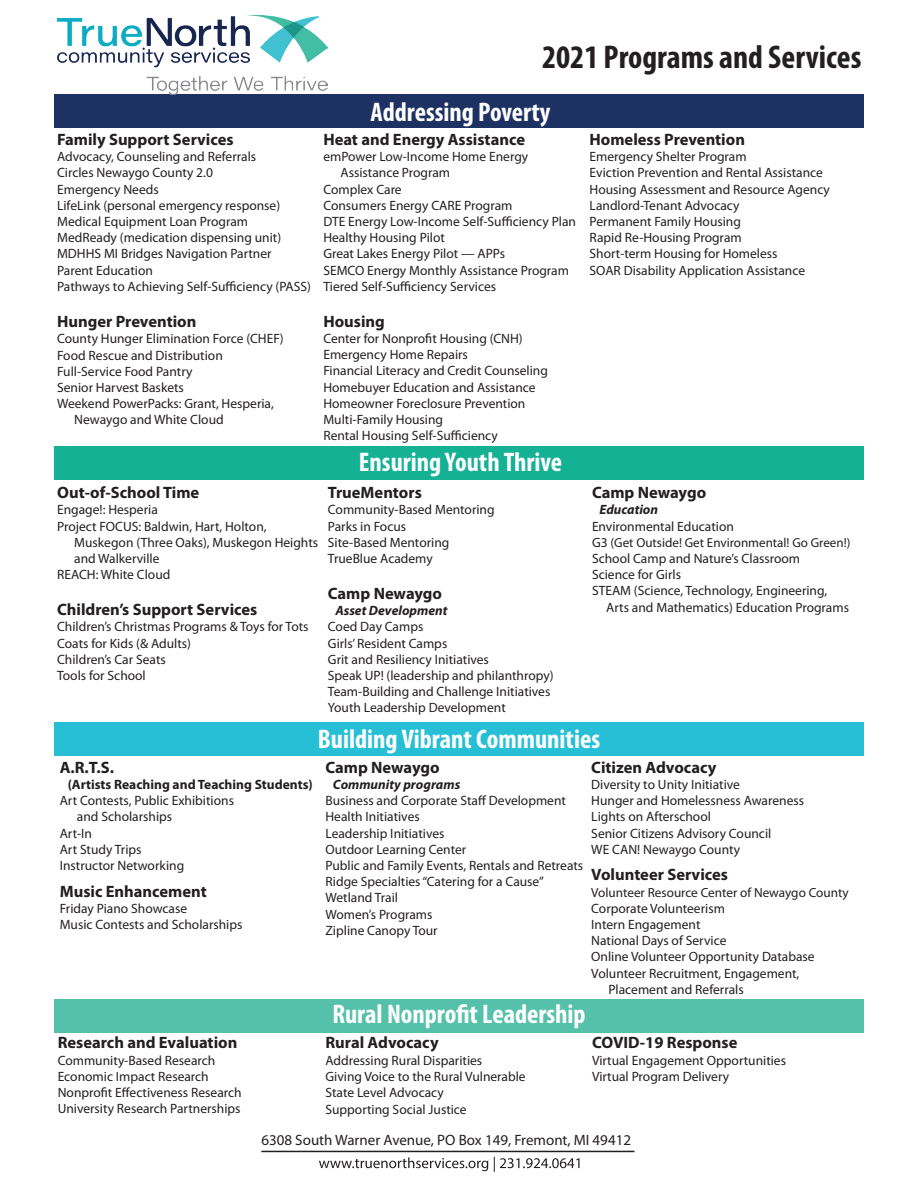
<style>
.page{position:relative;width:918px;height:1188px;background:#fff}
.page>*{position:absolute;margin:0;border:0;box-sizing:border-box;transform-origin:0 0}
.t1{font:700 condensed 33px "Myriad Pro";color:#231f20}
.t2{font:700 condensed 27px "Myriad Pro";color:#fff}
.t3{font:700 16.5px "Myriad Pro";color:#231f20}
.t4{font:15px "Myriad Pro";color:#231f20}
.t5{font:13.5px/16.2px "Myriad Pro";color:#231f20}
.t6{font:italic 700 13.5px "Myriad Pro";color:#231f20}
.t7{font:700 13.5px "Myriad Pro";color:#231f20}
.t8{font:13.2px "Myriad Pro";color:#231f20}
.t9{font:13.05px "Myriad Pro";color:#231f20}
.s1{font-size:13.5px}
.s2{font-size:13.2px}
</style>
<div class="page">
<div style="left:54px;top:722px;width:810px;height:34px;background:#27bfd6"></div>
<svg style="left:319px;top:1157px;width:261px;height:15px"></svg>
<hr style="left:261px;top:1151px;width:373px;height:1px;background:#231f20">
<div style="left:54px;top:446px;width:810px;height:34px;background:#14b194"></div>
<div style="left:54px;top:999px;width:810px;height:34px;background:#56c1ab"></div>
<div style="left:54px;top:94px;width:810px;height:34px;background:#1d3263"></div>
<img style="left:57px;top:15px;width:270px;height:79px">
<h1 class="t1" style="left:542px;top:36px;width:321px">2021 Programs and Services</h1>
<p class="t3" style="left:57px;top:129px;width:178px">Family Support Services</p>
<p class="t5" style="left:57px;top:148px;width:255px">Advocacy, Counseling and Referrals<br>Circles Newaygo County 2.0<br>Emergency Needs<br>LifeLink (personal emergency response)<br>Medical Equipment Loan Program<br>MedReady (medication dispensing unit)<br>MDHHS MI Bridges Navigation Partner<br>Parent Education<br>Pathways to Achieving Self-Sufficiency (PASS)</p>
<p class="t3" style="left:57px;top:311px;width:141px">Hunger Prevention</p>
<p class="t5" style="left:57px;top:330px;width:228px">County Hunger Elimination Force (CHEF)</p>
<p class="t5" style="left:57px;top:347px;width:167px">Food Rescue and Distribution</p>
<p class="t5" style="left:57px;top:363px;width:137px">Full-Service Food Pantry</p>
<p class="t5" style="left:57px;top:379px;width:128px">Senior Harvest Baskets</p>
<p class="t5" style="left:57px;top:395px;width:218px">Weekend PowerPacks: Grant, Hesperia,</p>
<p class="t5" style="left:74px;top:411px;width:151px">Newaygo and White Cloud</p>
<h2 class="t2" style="left:371px;top:95px;width:181px">Addressing Poverty</h2>
<p class="t3" style="left:323px;top:129px;width:203px">Heat and Energy Assistance</p>
<p class="t5" style="left:323px;top:148px;width:206px">emPower Low-Income Home Energy</p>
<p class="t5" style="left:341px;top:165px;width:111px">Assistance Program</p>
<p class="t5" style="left:323px;top:181px;width:80px">Complex Care</p>
<p class="t5" style="left:323px;top:197px;width:191px">Consumers Energy CARE Program</p>
<p class="t5" style="left:323px;top:213px;width:254px">DTE Energy Low-Income Self-Sufficiency Plan</p>
<p class="t5" style="left:323px;top:229px;width:123px">Healthy Housing Pilot</p>
<p class="t5" style="left:323px;top:246px;width:183px">Great Lakes Energy Pilot — APPs</p>
<p class="t5" style="left:323px;top:262px;width:247px">SEMCO Energy Monthly Assistance Program</p>
<p class="t5" style="left:323px;top:278px;width:174px">Tiered Self-Sufficiency Services</p>
<p class="t3" style="left:323px;top:310px;width:63px">Housing</p>
<p class="t5" style="left:323px;top:330px;width:226px">Center for Nonprofit Housing (CNH)<br>Emergency Home Repairs<br>Financial Literacy and Credit Counseling<br>Homebuyer Education and Assistance<br>Homeowner Foreclosure Prevention<br>Multi-Family Housing<br>Rental Housing Self-Sufficiency</p>
<h2 class="t2" style="left:359px;top:445px;width:205px">Ensuring Youth Thrive</h2>
<p class="t3" style="left:57px;top:482px;width:144px">Out-of-School Time</p>
<p class="t5" style="left:57px;top:502px;width:102px">Engage!: Hesperia</p>
<p class="t5" style="left:57px;top:518px;width:211px">Project FOCUS: Baldwin, Hart, Holton,</p>
<p class="t5" style="left:74px;top:534px;width:245px">Muskegon (Three Oaks), Muskegon Heights</p>
<p class="t5" style="left:74px;top:550px;width:87px">and Walkerville</p>
<p class="t5" style="left:57px;top:566px;width:115px">REACH: White Cloud</p>
<p class="t3" style="left:57px;top:599px;width:202px">Children’s Support Services</p>
<p class="t5" style="left:57px;top:619px;width:253px">Children’s Christmas Programs &amp; Toys for Tots<br>Coats for Kids (&amp; Adults)<br>Children’s Car Seats<br>Tools for School</p>
<p class="t3" style="left:328px;top:482px;width:95px">TrueMentors</p>
<p class="t5" style="left:328px;top:502px;width:168px">Community-Based Mentoring<br>Parks in Focus<br>Site-Based Mentoring<br>TrueBlue Academy</p>
<p class="t3" style="left:328px;top:583px;width:116px">Camp Newaygo</p>
<p class="t6" style="left:335px;top:602px;width:114px">Asset Development</p>
<p class="t5" style="left:328px;top:619px;width:227px">Coed Day Camps<br>Girls’ Resident Camps<br>Grit and Resiliency Initiatives<br>Speak UP! (leadership and philanthropy)<br>Team-Building and Challenge Initiatives<br>Youth Leadership Development</p>
<p class="t3" style="left:590px;top:129px;width:157px">Homeless Prevention</p>
<p class="t5" style="left:590px;top:148px;width:242px">Emergency Shelter Program<br>Eviction Prevention and Rental Assistance Housing Assessment and Resource Agency Landlord-Tenant Advocacy<br>Permanent Family Housing<br>Rapid Re-Housing Program<br>Short-term Housing for Homeless<br>SOAR Disability Application Assistance</p>
<p class="t3" style="left:592px;top:482px;width:116px">Camp Newaygo</p>
<p class="t6" style="left:599px;top:501px;width:60px">Education</p>
<p class="t5" style="left:592px;top:518px;width:143px">Environmental Education</p>
<p class="t9" style="left:592px;top:534px;width:260px"><span class="s1">G3</span> <span class="s2">(</span>Get Outside! Get Environmental! Go Green!)</p>
<p class="t5" style="left:592px;top:550px;width:210px">School Camp and Nature’s Classroom</p>
<p class="t5" style="left:592px;top:566px;width:91px">Science for Girls</p>
<p class="t5" style="left:592px;top:583px;width:237px">STEAM (Science, Technology, Engineering,</p>
<p class="t5" style="left:606px;top:599px;width:244px">Arts and Mathematics) Education Programs</p>
<h2 class="t2" style="left:318px;top:722px;width:284px">Building Vibrant Communities</h2>
<p class="t3" style="left:60px;top:756px;width:56px">A.R.T.S.</p>
<p class="t7" style="left:68px;top:776px;width:246px">(Artists Reaching and Teaching Students)</p>
<p class="t5" style="left:60px;top:792px;width:176px">Art Contests, Public Exhibitions</p>
<p class="t5" style="left:77px;top:809px;width:97px">and Scholarships</p>
<p class="t5" style="left:60px;top:825px;width:34px">Art-In</p>
<p class="t5" style="left:60px;top:841px;width:83px">Art Study Trips</p>
<p class="t5" style="left:60px;top:857px;width:126px">Instructor Networking</p>
<p class="t3" style="left:60px;top:880px;width:149px">Music Enhancement</p>
<p class="t5" style="left:60px;top:900px;width:184px">Friday Piano Showcase<br>Music Contests and Scholarships</p>
<p class="t3" style="left:58px;top:1032px;width:181px">Research and Evaluation</p>
<p class="t5" style="left:58px;top:1052px;width:185px">Community-Based Research<br>Economic Impact Research<br>Nonprofit Effectiveness Research<br>University Research Partnerships</p>
<p class="t3" style="left:326px;top:756px;width:116px">Camp Newaygo</p>
<p class="t6" style="left:333px;top:776px;width:129px">Community programs</p>
<p class="t5" style="left:326px;top:792px;width:259px">Business and Corporate Staff Development<br>Health Initiatives<br>Leadership Initiatives<br>Outdoor Learning Center<br>Public and Family Events, Rentals and Retreats<br>Ridge Specialties “Catering for a Cause”<br>Wetland Trail<br>Women’s Programs<br>Zipline Canopy Tour</p>
<p class="t3" style="left:591px;top:756px;width:127px">Citizen Advocacy</p>
<p class="t5" style="left:591px;top:776px;width:214px">Diversity to Unity Initiative<br>Hunger and Homelessness Awareness<br>Lights on Afterschool<br>Senior Citizens Advisory Council<br>WE CAN! Newaygo County</p>
<p class="t3" style="left:591px;top:864px;width:138px">Volunteer Services</p>
<p class="t8" style="left:591px;top:884px;width:259px">Volunteer Resource Center of Newaygo County</p>
<p class="t5" style="left:591px;top:900px;width:135px">Corporate Volunteerism</p>
<p class="t5" style="left:591px;top:916px;width:111px">Intern Engagement</p>
<p class="t5" style="left:591px;top:932px;width:137px">National Days of Service</p>
<p class="t5" style="left:591px;top:949px;width:225px">Online Volunteer Opportunity Database</p>
<p class="t5" style="left:591px;top:965px;width:210px">Volunteer Recruitment, Engagement,</p>
<p class="t5" style="left:608px;top:981px;width:137px">Placement and Referrals</p>
<h2 class="t2" style="left:332px;top:997px;width:255px">Rural Nonprofit Leadership</h2>
<p class="t3" style="left:326px;top:1032px;width:115px">Rural Advocacy</p>
<p class="t5" style="left:326px;top:1052px;width:202px">Addressing Rural Disparities<br>Giving Voice to the Rural Vulnerable<br>State Level Advocacy<br>Supporting Social Justice</p>
<p class="t3" style="left:592px;top:1032px;width:147px">COVID-19 Response</p>
<p class="t5" style="left:592px;top:1052px;width:196px">Virtual Engagement Opportunities<br>Virtual Program Delivery</p>
<p class="t4" style="left:261px;top:1131px;width:371px">6308 South Warner Avenue, PO Box 149, Fremont, MI 49412</p>
</div>
